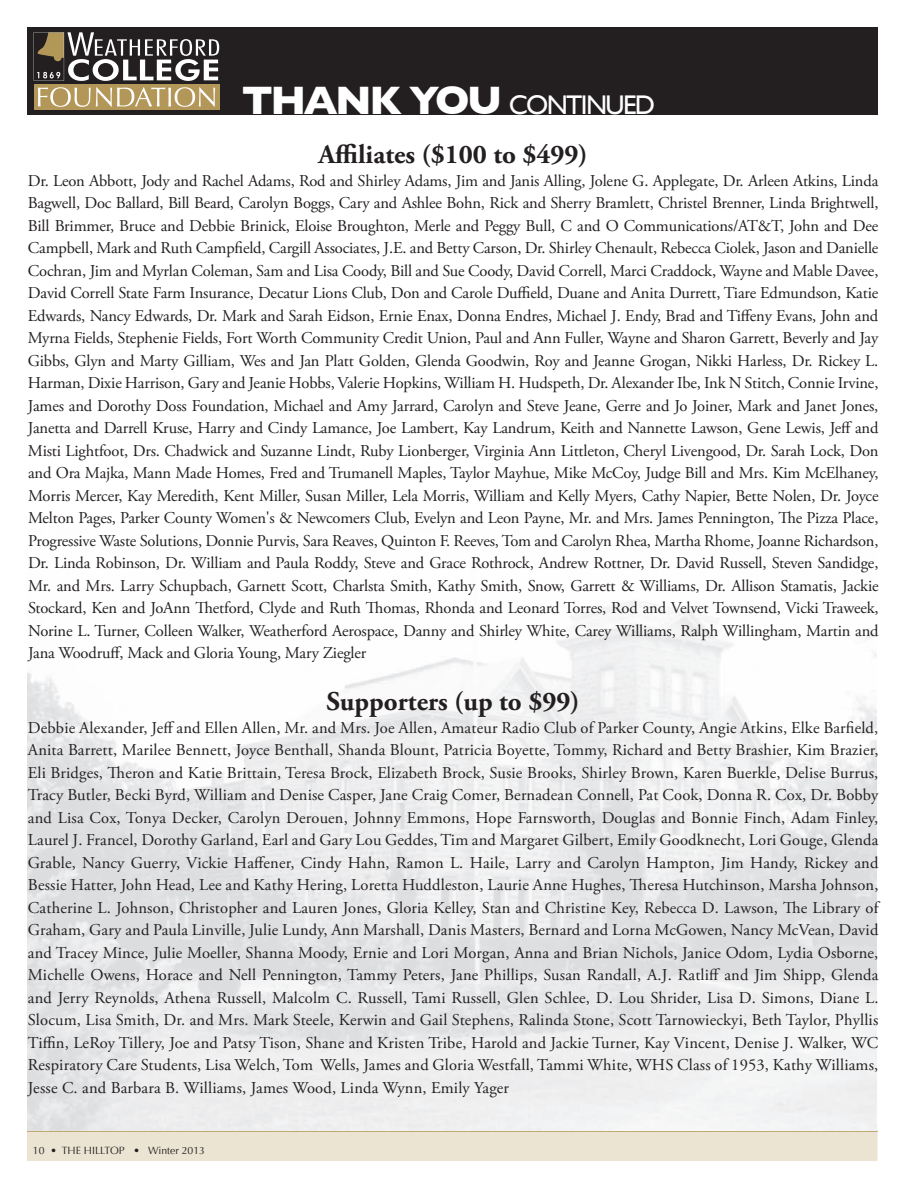
<style>
.page{position:relative;width:918px;height:1188px;background:#fff}
.page>*{position:absolute;margin:0;border:0;box-sizing:border-box;transform-origin:0 0}
.t1{font:700 27px "Adobe Garamond Pro";color:#231f20}
.t2{font:27px "Gill Sans";color:#fff}
.t3{font:16.5px/22.5px "Adobe Garamond Pro";letter-spacing:-.01em;color:#231f20;text-align:justify}
.t4{font:10.5px "Optima";color:#231f20}
.s1{font-weight:700;font-size:40.5px}
</style>
<div class="page">
<div style="left:27px;top:1131px;width:851px;height:30px;background:#ece4d2"></div>
<hr style="left:27px;top:1130px;width:851px;height:2px;background:#b39759">
<div style="left:27px;top:27px;width:851px;height:88px;background:#231f20"></div>
<div style="left:34px;top:84px;width:185px;height:26px;background:#b39759"></div>
<svg style="left:38px;top:87px;width:177px;height:20px"></svg>
<svg style="left:34px;top:32px;width:185px;height:49px"></svg>
<h1 class="t2" style="left:242px;top:89px;width:302px"><span class="s1">THANK YOU</span> CONTINUED</h1>
<h1 class="t1" style="left:318px;top:139px;width:271px">Affiliates ($100 to $499)</h1>
<p class="t3" style="left:28px;top:170px;width:852px">Dr. Leon Abbott, Jody and Rachel Adams, Rod and Shirley Adams, Jim and Janis Alling, Jolene G. Applegate, Dr. Arleen Atkins, Linda Bagwell, Doc Ballard, Bill Beard, Carolyn Boggs, Cary and Ashlee Bohn, Rick and Sherry Bramlett, Christel Brenner, Linda Brightwell, Bill Brimmer, Bruce and Debbie Brinick, Eloise Broughton, Merle and Peggy Bull, C and O Communications/AT&amp;T, John and Dee Campbell, Mark and Ruth Campfield, Cargill Associates, J.E. and Betty Carson, Dr. Shirley Chenault, Rebecca Ciolek, Jason and Danielle Cochran, Jim and Myrlan Coleman, Sam and Lisa Coody, Bill and Sue Coody, David Correll, Marci Craddock, Wayne and Mable Davee, David Correll State Farm Insurance, Decatur Lions Club, Don and Carole Duffield, Duane and Anita Durrett, Tiare Edmundson, Katie Edwards, Nancy Edwards, Dr. Mark and Sarah Eidson, Ernie Enax, Donna Endres, Michael J. Endy, Brad and Tiffeny Evans, John and Myrna Fields, Stephenie Fields, Fort Worth Community Credit Union, Paul and Ann Fuller, Wayne and Sharon Garrett, Beverly and Jay Gibbs, Glyn and Marty Gilliam, Wes and Jan Platt Golden, Glenda Goodwin, Roy and Jeanne Grogan, Nikki Harless, Dr. Rickey L.<br>Harman, Dixie Harrison, Gary and Jeanie Hobbs, Valerie Hopkins, William H. Hudspeth, Dr. Alexander Ibe, Ink N Stitch, Connie Irvine, James and Dorothy Doss Foundation, Michael and Amy Jarrard, Carolyn and Steve Jeane, Gerre and Jo Joiner, Mark and Janet Jones, Janetta and Darrell Kruse, Harry and Cindy Lamance, Joe Lambert, Kay Landrum, Keith and Nannette Lawson, Gene Lewis, Jeff and Misti Lightfoot, Drs. Chadwick and Suzanne Lindt, Ruby Lionberger, Virginia Ann Littleton, Cheryl Livengood, Dr. Sarah Lock, Don and Ora Majka, Mann Made Homes, Fred and Trumanell Maples, Taylor Mayhue, Mike McCoy, Judge Bill and Mrs. Kim McElhaney, Morris Mercer, Kay Meredith, Kent Miller, Susan Miller, Lela Morris, William and Kelly Myers, Cathy Napier, Bette Nolen, Dr. Joyce Melton Pages, Parker County Women's &amp; Newcomers Club, Evelyn and Leon Payne, Mr. and Mrs. James Pennington, The Pizza Place, Progressive Waste Solutions, Donnie Purvis, Sara Reaves, Quinton F. Reeves, Tom and Carolyn Rhea, Martha Rhome, Joanne Richardson, Dr. Linda Robinson, Dr. William and Paula Roddy, Steve and Grace Rothrock, Andrew Rottner, Dr. David Russell, Steven Sandidge, Mr. and Mrs. Larry Schupbach, Garnett Scott, Charlsta Smith, Kathy Smith, Snow, Garrett &amp; Williams, Dr. Allison Stamatis, Jackie Stockard, Ken and JoAnn Thetford, Clyde and Ruth Thomas, Rhonda and Leonard Torres, Rod and Velvet Townsend, Vicki Traweek, Norine L. Turner, Colleen Walker, Weatherford Aerospace, Danny and Shirley White, Carey Williams, Ralph Willingham, Martin and Jana Woodruff, Mack and Gloria Young, Mary Ziegler</p>
<h1 class="t1" style="left:327px;top:686px;width:255px">Supporters (up to $99)</h1>
<p class="t3" style="left:28px;top:717px;width:852px">Debbie Alexander, Jeff and Ellen Allen, Mr. and Mrs. Joe Allen, Amateur Radio Club of Parker County, Angie Atkins, Elke Barfield, Anita Barrett, Marilee Bennett, Joyce Benthall, Shanda Blount, Patricia Boyette, Tommy, Richard and Betty Brashier, Kim Brazier, Eli Bridges, Theron and Katie Brittain, Teresa Brock, Elizabeth Brock, Susie Brooks, Shirley Brown, Karen Buerkle, Delise Burrus, Tracy Butler, Becki Byrd, William and Denise Casper, Jane Craig Comer, Bernadean Connell, Pat Cook, Donna R. Cox, Dr. Bobby and Lisa Cox, Tonya Decker, Carolyn Derouen, Johnny Emmons, Hope Farnsworth, Douglas and Bonnie Finch, Adam Finley, Laurel J. Francel, Dorothy Garland, Earl and Gary Lou Geddes, Tim and Margaret Gilbert, Emily Goodknecht, Lori Gouge, Glenda Grable, Nancy Guerry, Vickie Haffener, Cindy Hahn, Ramon L. Haile, Larry and Carolyn Hampton, Jim Handy, Rickey and Bessie Hatter, John Head, Lee and Kathy Hering, Loretta Huddleston, Laurie Anne Hughes, Theresa Hutchinson, Marsha Johnson, Catherine L. Johnson, Christopher and Lauren Jones, Gloria Kelley, Stan and Christine Key, Rebecca D. Lawson, The Library of Graham, Gary and Paula Linville, Julie Lundy, Ann Marshall, Danis Masters, Bernard and Lorna McGowen, Nancy McVean, David and Tracey Mince, Julie Moeller, Shanna Moody, Ernie and Lori Morgan, Anna and Brian Nichols, Janice Odom, Lydia Osborne, Michelle Owens, Horace and Nell Pennington, Tammy Peters, Jane Phillips, Susan Randall, A.J. Ratliff and Jim Shipp, Glenda and Jerry Reynolds, Athena Russell, Malcolm C. Russell, Tami Russell, Glen Schlee, D. Lou Shrider, Lisa D. Simons, Diane L.<br>Slocum, Lisa Smith, Dr. and Mrs. Mark Steele, Kerwin and Gail Stephens, Ralinda Stone, Scott Tarnowieckyi, Beth Taylor, Phyllis Tiffin, LeRoy Tillery, Joe and Patsy Tison, Shane and Kristen Tribe, Harold and Jackie Turner, Kay Vincent, Denise J. Walker, WC Respiratory Care Students, Lisa Welch, Tom Wells, James and Gloria Westfall, Tammi White, WHS Class of 1953, Kathy Williams, Jesse C. and Barbara B. Williams, James Wood, Linda Wynn, Emily Yager</p>
<p class="t4" style="left:33px;top:1144px;width:174px">10 • The H ILLTOP • Winter 2013</p>
</div>
